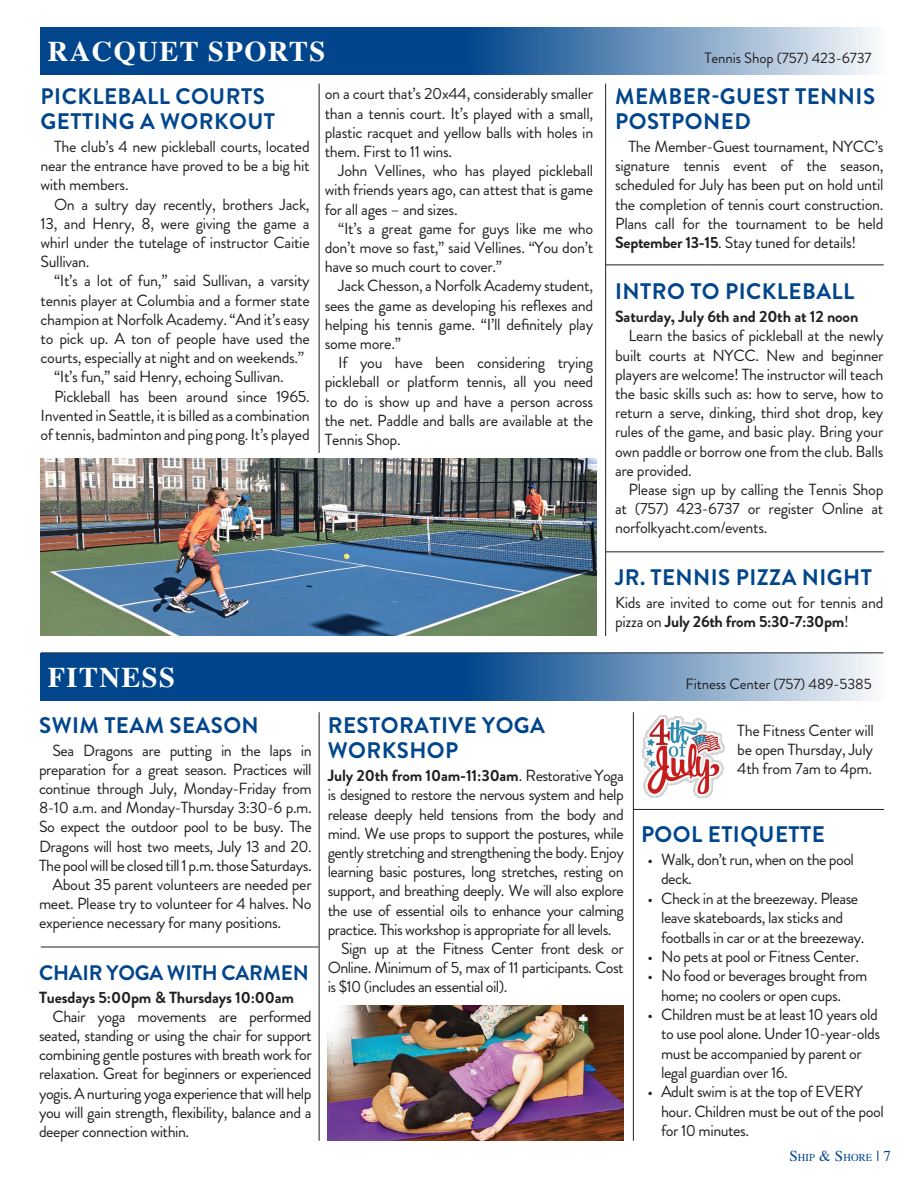
<style>
.page{position:relative;width:918px;height:1188px;background:#fff}
.page>*{position:absolute;margin:0;border:0;box-sizing:border-box;transform-origin:0 0}
.t1{font:700 28.5px "Times";letter-spacing:.05em;color:#fff}
.Sub_Header{font:700 22.5px/25.5px "Brandon Grotesque";letter-spacing:.02em;color:#01468c}
.Sub_Header-2{font:700 21px "Brandon Grotesque";letter-spacing:-.01em;color:#01468c}
.BODY_TEXT{font:16.2px/19.2px "Brandon Grotesque";letter-spacing:-.02em;color:#231f20;text-align:justify}
.BODY_TEXT-2{font:700 16.2px "Brandon Grotesque";letter-spacing:-.01em;color:#231f20}
.BODY_TEXT-3{font:15px "Brandon Grotesque";letter-spacing:-.01em;color:#231f20}
.t2{font:10.5px "Times";letter-spacing:.015em;color:#01468c}
.s1{font-weight:700}
.s2{font-size:15.75px}
.s3{font-size:15px}
</style>
<div class="page">
<svg style="left:40px;top:27px;width:833px;height:48px;background:#3c70a6"></svg>
<hr style="left:41px;top:652px;width:843px;height:1px;background:#231f20">
<svg style="left:40px;top:653px;width:844px;height:48px;background:#3d72a7"></svg>
<hr style="left:633px;top:712px;width:1px;height:429px;background:#231f20">
<hr style="left:319px;top:712px;width:1px;height:429px;background:#231f20">
<hr style="left:41px;top:947px;width:278px;height:1px;background:#231f20">
<hr style="left:319px;top:84px;width:1px;height:369px;background:#231f20">
<hr style="left:605px;top:84px;width:1px;height:552px;background:#231f20">
<img style="left:40px;top:459px;width:557px;height:177px">
<img style="left:328px;top:1005px;width:296px;height:136px">
<hr style="left:633px;top:809px;width:251px;height:1px;background:#231f20">
<hr style="left:606px;top:265px;width:278px;height:1px;background:#231f20">
<hr style="left:606px;top:551px;width:278px;height:1px;background:#231f20">
<img style="left:643px;top:715px;width:82px;height:83px">
<p class="t1" style="left:48px;top:24px;width:279px">RACQUET SPORTS</p>
<p class="Sub_Header" style="left:41px;top:84px;width:236px">PICKLEBALL COURTS<br>GETTING A WORKOUT</p>
<p class="BODY_TEXT" style="left:40px;top:137px;width:271px;text-indent:14px">The club’s 4 new pickleball courts, located near the entrance have proved to be a big hit with members.</p>
<p class="BODY_TEXT" style="left:40px;top:195px;width:271px;text-indent:14px">On a sultry day recently, brothers Jack, 13, and Henry, 8, were giving the game a whirl under the tutelage of instructor Caitie Sullivan.</p>
<p class="BODY_TEXT" style="left:40px;top:272px;width:271px;text-indent:14px">“It’s a lot of fun,” said Sullivan, a varsity tennis player at Columbia and a former state champion at Norfolk Academy. “And it’s easy to pick up. A ton of people have used the courts, especially at night and on weekends.’’</p>
<p class="BODY_TEXT" style="left:54px;top:368px;width:231px">“It’s fun,” said Henry, echoing Sullivan.</p>
<p class="BODY_TEXT" style="left:40px;top:387px;width:271px;text-indent:14px">Pickleball has been around since 1965.<br>Invented in Seattle, it is billed as a combination of tennis, badminton and ping pong. It’s played</p>
<p class="BODY_TEXT" style="left:325px;top:84px;width:270px">on a court that’s 20x44, considerably smaller than a tennis court. It’s played with a small, plastic racquet and yellow balls with holes in them. First to 11 wins.</p>
<p class="BODY_TEXT" style="left:325px;top:161px;width:270px;text-indent:14px">John Vellines, who has played pickleball with friends years ago, can attest that is game for all ages – and sizes.</p>
<p class="BODY_TEXT" style="left:325px;top:219px;width:270px;text-indent:14px">“It’s a great game for guys like me who don’t move so fast,” said Vellines. “You don’t have so much court to cover.”</p>
<p class="BODY_TEXT" style="left:325px;top:276px;width:270px;text-indent:14px">Jack Chesson, a Norfolk Academy student, sees the game as developing his reflexes and helping his tennis game. “I’ll definitely play some more.”</p>
<p class="BODY_TEXT" style="left:325px;top:353px;width:270px;text-indent:14px">If you have been considering trying pickleball or platform tennis, all you need to do is show up and have a person across the net. Paddle and balls are available at the Tennis Shop.</p>
<p class="BODY_TEXT-3" style="left:705px;top:48px;width:169px">Tennis Shop (757) 423-6737</p>
<p class="Sub_Header" style="left:615px;top:84px;width:261px">MEMBER-GUEST TENNIS<br>POSTPONED</p>
<p class="BODY_TEXT" style="left:615px;top:137px;width:270px;text-indent:14px">The Member-Guest tournament, NYCC’s signature tennis event of the season, scheduled for July has been put on hold until the completion of tennis court construction.<br>Plans call for the tournament to be held <span class="s1">September 13-15</span>. Stay tuned for details!</p>
<p class="Sub_Header" style="left:615px;top:279px;width:241px">INTRO TO PICKLEBALL</p>
<p class="BODY_TEXT-2" style="left:615px;top:305px;width:245px">Saturday, July 6th and 20th at 12 noon</p>
<p class="BODY_TEXT" style="left:615px;top:326px;width:270px;text-indent:14px">Learn the basics of pickleball at the newly built courts at NYCC. New and beginner players are welcome! The instructor will teach the basic skills such as: how to serve, how to return a serve, dinking, third shot drop, key rules of the game, and basic play. Bring your own paddle or borrow one from the club. Balls are provided.</p>
<p class="BODY_TEXT" style="left:615px;top:480px;width:270px;text-indent:14px">Please sign up by calling the Tennis Shop at (757) 423-6737 or register Online at norfolkyacht.com/events.</p>
<p class="Sub_Header" style="left:615px;top:565px;width:258px">JR. TENNIS PIZZA NIGHT</p>
<p class="BODY_TEXT" style="left:615px;top:593px;width:270px">Kids are invited to come out for tennis and pizza on <span class="s1">July 26th from 5:30-7:30pm</span>!</p>
<p class="t1" style="left:48px;top:650px;width:129px">FITNESS</p>
<p class="BODY_TEXT-3" style="left:685px;top:674px;width:188px">Fitness Center (757) 489-5385</p>
<p class="Sub_Header" style="left:39px;top:713px;width:221px">SWIM TEAM SEASON</p>
<p class="BODY_TEXT" style="left:39px;top:741px;width:274px;text-indent:14px">Sea Dragons are putting in the laps in preparation for a great season. Practices will continue through July, Monday-Friday from 8-10 a.m. and Monday-Thursday 3:30-6 p.m.<br>So expect the outdoor pool to be busy. The Dragons will host two meets, July 13 and 20.<br>The pool will be closed till 1 p.m. those Saturdays.</p>
<p class="BODY_TEXT" style="left:39px;top:875px;width:274px;text-indent:14px">About 35 parent volunteers are needed per meet. Please try to volunteer for 4 halves. No experience necessary for many positions.</p>
<p class="Sub_Header-2" style="left:39px;top:958px;width:271px">CHAIR YOGA WITH CARMEN</p>
<p class="BODY_TEXT-2" style="left:39px;top:986px;width:257px">Tuesdays 5:00pm &amp; Thursdays 10:00am</p>
<p class="BODY_TEXT" style="left:39px;top:1007px;width:274px;text-indent:14px">Chair yoga movements are performed seated, standing or using the chair for support combining gentle postures with breath work for relaxation. Great for beginners or experienced yogis. A nurturing yoga experience that will help you will gain strength, flexibility, balance and a deeper connection within.</p>
<p class="Sub_Header" style="left:328px;top:713px;width:219px">RESTORATIVE YOGA<br>WORKSHOP</p>
<p class="BODY_TEXT" style="left:328px;top:766px;width:298px"><span class="s1">July 20th from 10am-11:30am</span>. Restorative Yoga is designed to restore the nervous system and help release deeply held tensions from the body and mind. We use props to support the postures, while gently stretching and strengthening the body. Enjoy learning basic postures, long stretches, resting on support, and breathing deeply. We will also explore the use of essential oils to enhance your calming practice. This workshop is appropriate for all levels.</p>
<p class="BODY_TEXT" style="left:328px;top:939px;width:298px;text-indent:14px">Sign up at the Fitness Center front desk or Online. Minimum of 5, max of 11 participants. Cost is $10 (includes an essential oil).</p>
<p class="BODY_TEXT" style="left:737px;top:721px;width:138px">The Fitness Center will be open Thursday, July 4th from 7am to 4pm.</p>
<p class="Sub_Header" style="left:641px;top:822px;width:185px">POOL ETIQUETTE</p>
<p class="BODY_TEXT" style="left:661px;top:850px;width:194px;text-indent:-14px"><span class="s2">•</span> Walk, don’t run, when on the pool deck.</p>
<p class="BODY_TEXT" style="left:661px;top:889px;width:205px;text-align:left;text-indent:-14px"><span class="s2">•</span> Check in at the breezeway. Please leave skateboards, lax sticks and footballs in car or at the breezeway.</p>
<p class="BODY_TEXT" style="left:648px;top:947px;width:213px"><span class="s2">•</span> No pets at pool or Fitness Center.</p>
<p class="BODY_TEXT" style="left:661px;top:966px;width:208px;text-indent:-14px"><span class="s2">•</span> No food or beverages brought from home; no coolers or open cups.</p>
<p class="BODY_TEXT" style="left:661px;top:1005px;width:221px;text-align:left;text-indent:-14px"><span class="s2">•</span> Children must be at least 10 years old to use pool alone. Under 10-year-olds must be accompanied by parent or legal guardian over 16.</p>
<p class="BODY_TEXT" style="left:661px;top:1082px;width:224px;text-align:left;text-indent:-14px"><span class="s2">•</span> Adult swim is at the top of EVERY hour. Children must be out of the pool for 10 minutes.</p>
<p class="t2" style="left:789px;top:1147px;width:103px"><span class="s3">S</span>HIP <span class="s3">&amp; S</span>HORE <span class="s3">| 7</span></p>
</div>
